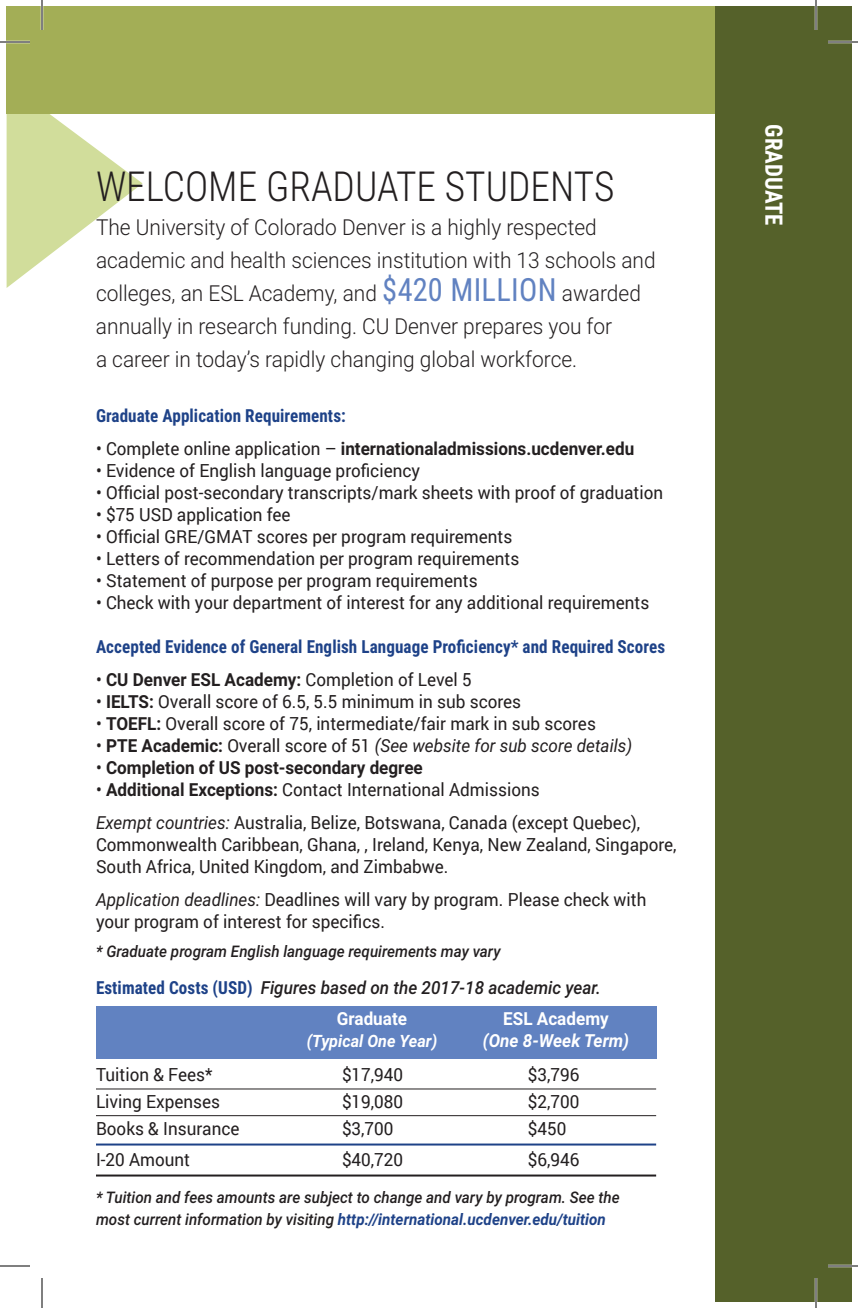
<style>
.page{position:relative;width:858px;height:1308px;background:#fff}
.page>*{position:absolute;margin:0;border:0;box-sizing:border-box;transform-origin:0 0}
.t1{font:300 41.4px "Roboto Condensed";color:#231f20;scale:.95 1}
.t2{font:700 24px "Roboto Condensed";color:#fff;scale:.95 1}
.t3{font:300 22px/33px "Roboto";color:#231f20;scale:.95 1}
.t4{font:18px/22px "Roboto";color:#231f20;scale:.95 1}
.t5{font:700 18px "Roboto Condensed";letter-spacing:.005em;color:#1e4288;scale:.95 1}
.t6{font:700 18px "Roboto";color:#231f20;scale:.95 1}
.t7{font:italic 500 18px/31.4px "Roboto";color:#231f20;scale:.95 1}
.t8{font:italic 18px "Roboto";color:#231f20;scale:.95 1}
.t9{font:italic 700 18px "Roboto";color:#fff;scale:.95 1}
.t10{font:700 18px "Roboto";color:#fff;scale:.95 1}
.t11{font:italic 700 17px "Roboto";color:#fff;scale:.95 1}
.t12{font:italic 500 16px/22px "Roboto";color:#231f20;scale:.95 1}
.s1{font-family:"Roboto Condensed";font-weight:400;font-size:32px;color:#6182c1}
.s2{font-weight:400}
.s3{font-weight:700}
.s4{font-style:normal}
.s5{font-weight:700;font-style:normal}
.s6{font-style:italic}
.s7{font-family:"Roboto Condensed";font-weight:700;font-style:normal;color:#1e4288}
.s8{font-weight:700;font-style:normal;color:#fff}
.s9{font-weight:700;color:#1e4288}
</style>
<div class="page">
<svg style="left:7px;top:114px;width:136px;height:174px"></svg>
<div style="left:6px;top:6px;width:846px;height:108px;background:#a3ae56"></div>
<div style="left:716px;top:6px;width:136px;height:1296px;background:#55612a"></div>
<div style="left:96px;top:1006px;width:560px;height:53px;background:#6182c1"></div>
<hr style="left:96px;top:1089px;width:560px;height:1px;background:#231f20">
<hr style="left:96px;top:1115px;width:560px;height:1px;background:#231f20">
<hr style="left:96px;top:1144px;width:560px;height:2px;background:#1e4288">
<hr style="left:96px;top:1175px;width:560px;height:2px;background:#231f20">
<hr style="left:0;top:41px;width:30px;height:2px;background:#fff">
<hr style="left:828px;top:41px;width:30px;height:2px;background:#fff">
<hr style="left:828px;top:1265px;width:30px;height:2px;background:#fff">
<hr style="left:41px;top:0;width:2px;height:30px;background:#fff">
<hr style="left:815px;top:0;width:2px;height:30px;background:#fff">
<hr style="left:815px;top:1278px;width:2px;height:30px;background:#fff">
<hr style="left:0;top:42px;width:30px;height:1px;background:#000">
<hr style="left:828px;top:42px;width:30px;height:1px;background:#000">
<hr style="left:0;top:1266px;width:30px;height:1px;background:#000">
<hr style="left:828px;top:1266px;width:30px;height:1px;background:#000">
<hr style="left:42px;top:0;width:1px;height:30px;background:#000">
<hr style="left:42px;top:1278px;width:1px;height:30px;background:#000">
<hr style="left:816px;top:0;width:1px;height:30px;background:#000">
<hr style="left:816px;top:1278px;width:1px;height:30px;background:#000">
<h1 class="t1" style="left:96px;top:157px;width:547px">WELCOME GRADUATE STUDENTS</h1>
<p class="t3" style="left:96px;top:210px;width:591px">The University of Colorado Denver is a highly respected academic and health sciences institution with 13 schools and colleges, an ESL Academy, and <span class="s1">$420 MILLION</span> awarded annually in research funding. CU Denver prepares you for<br>a career in today’s rapidly changing global workforce.</p>
<p class="t5" style="left:96px;top:403px;width:265px">Graduate Application Requirements:</p>
<p class="t6" style="left:96px;top:436px;width:568px"><span class="s2">• Complete online application –</span> internationaladmissions.ucdenver.edu</p>
<p class="t4" style="left:96px;top:459px;width:343px">• Evidence of English language proficiency</p>
<p class="t4" style="left:96px;top:481px;width:599px">• Official post-secondary transcripts/mark sheets with proof of graduation</p>
<p class="t4" style="left:96px;top:503px;width:206px">• $75 USD application fee</p>
<p class="t4" style="left:96px;top:525px;width:440px">• Official GRE/GMAT scores per program requirements</p>
<p class="t4" style="left:96px;top:547px;width:447px">• Letters of recommendation per program requirements</p>
<p class="t4" style="left:96px;top:569px;width:403px">• Statement of purpose per program requirements</p>
<p class="t4" style="left:96px;top:591px;width:584px">• Check with your department of interest for any additional requirements</p>
<p class="t5" style="left:96px;top:634px;width:601px">Accepted Evidence of General English Language Proficiency* and Required Scores</p>
<p class="t4" style="left:96px;top:668px;width:397px">• <span class="s3">CU Denver ESL Academy:</span> Completion of Level 5</p>
<p class="t4" style="left:96px;top:690px;width:449px">• <span class="s3">IELTS:</span> Overall score of 6.5, 5.5 minimum in sub scores</p>
<p class="t4" style="left:96px;top:712px;width:528px">• <span class="s3">TOEFL:</span> Overall score of 75, intermediate/fair mark in sub scores</p>
<p class="t8" style="left:96px;top:733px;width:566px"><span class="s4">•</span> <span class="s5">PTE Academic:</span> <span class="s4">Overall score of 51</span> (See website for sub score details)</p>
<p class="t6" style="left:96px;top:755px;width:346px"><span class="s2">•</span> Completion of US post-secondary degree</p>
<p class="t4" style="left:96px;top:772px;width:574px;line-height:33px">• <span class="s3">Additional Exceptions:</span> Contact International Admissions<br><span class="s6">Exempt countries:</span> Australia, Belize, Botswana, Canada (except Quebec),</p>
<p class="t4" style="left:96px;top:833px;width:613px">Commonwealth Caribbean, Ghana, , Ireland, Kenya, New Zealand, Singapore,<br>South Africa, United Kingdom, and Zimbabwe.</p>
<p class="t4" style="left:96px;top:888px;width:581px"><span class="s6">Application deadlines:</span> Deadlines will vary by program. Please check with your program of interest for specifics.</p>
<p class="t12" style="left:96px;top:940px;width:427px">* Graduate program English language requirements may vary</p>
<p class="t7" style="left:337px;top:971px;width:279px;text-indent:-241px"><span class="s7">Estimated Costs (USD)</span> Figures based on the 2017-18 academic year.<br><span class="s8">Graduate</span></p>
<p class="t10" style="left:503px;top:1006px;width:113px">ESL Academy</p>
<p class="t11" style="left:307px;top:1029px;width:139px">(Typical One Year)</p>
<p class="t9" style="left:483px;top:1028px;width:156px">(One 8-Week Term)</p>
<p class="t4" style="left:96px;top:1063px;width:124px">Tuition &amp; Fees*</p>
<p class="t4" style="left:342px;top:1063px;width:66px">$17,940</p>
<p class="t4" style="left:528px;top:1063px;width:56px">$3,796</p>
<p class="t4" style="left:96px;top:1090px;width:132px">Living Expenses</p>
<p class="t4" style="left:342px;top:1090px;width:66px">$19,080</p>
<p class="t4" style="left:528px;top:1090px;width:56px">$2,700</p>
<p class="t4" style="left:96px;top:1116px;width:153px">Books &amp; Insurance</p>
<p class="t4" style="left:342px;top:1116px;width:56px">$3,700</p>
<p class="t4" style="left:528px;top:1116px;width:42px">$450</p>
<p class="t4" style="left:96px;top:1147px;width:101px">I-20 Amount</p>
<p class="t4" style="left:342px;top:1147px;width:66px">$40,720</p>
<p class="t4" style="left:528px;top:1147px;width:56px">$6,946</p>
<p class="t12" style="left:96px;top:1186px;width:553px">* Tuition and fees amounts are subject to change and vary by program. See the most current information by visiting <span class="s9">http://international.ucdenver.edu/tuition</span></p>
<h2 class="t2" style="left:791px;top:124px;width:108px;rotate:90deg">GRADUATE</h2>
</div>
